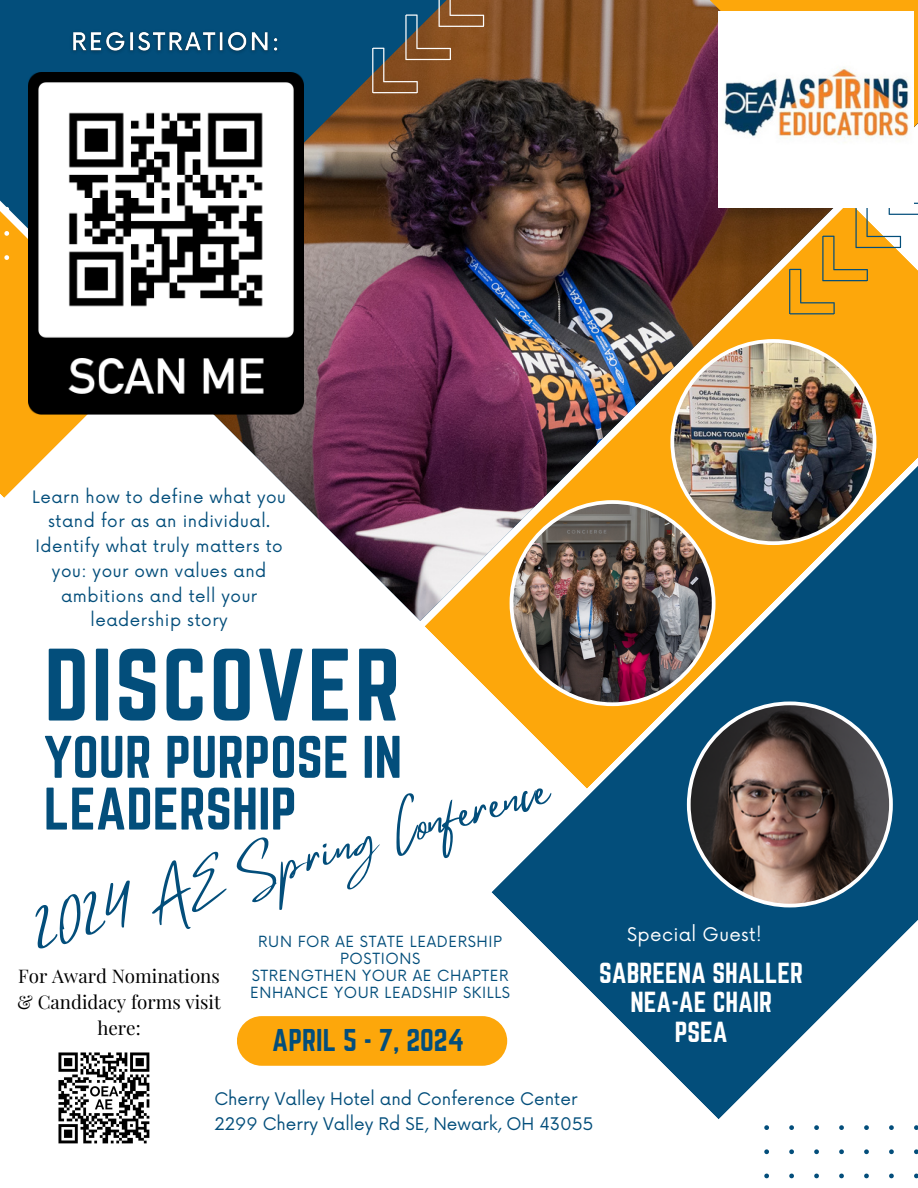
<style>
.page{position:relative;width:918px;height:1188px;background:#fff}
.page>*{position:absolute;margin:0;border:0;box-sizing:border-box;transform-origin:0 0}
.t1{font:89.85px "Norwester";letter-spacing:.025em;color:#034e7b}
.t2{font:52.5px/51.8px "Norwester";color:#034e7b}
.t3{font:48.45px "Mistrully";color:#034e7b}
.t4{font:27.6px "Norwester";color:#034e7b}
.t5{font:25.35px/29.7px "Norwester";color:#fff;text-align:center}
.t6{font:18.75px/25.8px "Playfair Display";color:#000;text-align:center}
.t7{font:18.3px "Now";letter-spacing:.02em;color:#fff}
.t8{font:16.95px/25.3px "Now";color:#034e7b}
.t9{font:16.65px/24.8px "Now";letter-spacing:.03em;color:#034e7b;text-align:center}
.t10{font:15px/16.8px "Now";letter-spacing:.04em;color:#034e7b;text-align:center}
</style>
<div class="page">
<div style="left:0;top:0;width:123px;height:207px;background:#034e7b"></div>
<img style="left:123px;top:0;width:227px;height:551px">
<svg style="left:491px;top:907px;width:427px;height:212px;fill:#07517d"></svg>
<div style="left:237px;top:1016px;width:270px;height:50px;background:#fda70b;border-radius:25px"></div>
<svg style="left:0;top:207px;width:159px;height:291px"></svg>
<svg style="left:764px;top:1125px;width:154px;height:54px"></svg>
<img style="left:350px;top:0;width:568px;height:907px">
<img style="left:718px;top:11px;width:196px;height:196px">
<img style="left:58px;top:1052px;width:92px;height:92px">
<img style="left:28px;top:72px;width:276px;height:342px">
<img style="left:66px;top:24px;width:221px;height:35px">
<h3 class="t9" style="left:32px;top:485px;width:255px">Learn how to define what you stand for as an individual.<br>Identify what truly matters to you: your own values and ambitions and tell your leadership story</h3>
<p class="t1" style="left:44px;top:631px;width:358px">DISCOVER</p>
<p class="t2" style="left:44px;top:731px;width:360px">YOUR PURPOSE IN<br>LEADERSHIP</p>
<h6 class="t3" style="left:23px;top:897px;width:536px;rotate:-16deg">2024 AE Spring Conference</h6>
<p class="t10" style="left:258px;top:934px;width:245px">RUN FOR AE STATE LEADERSHIP<br>POSTIONS</p>
<p class="t10" style="left:252px;top:968px;width:259px">STRENGTHEN YOUR AE CHAPTER</p>
<p class="t10" style="left:250px;top:985px;width:261px">ENHANCE YOUR LEADSHIP SKILLS</p>
<h6 class="t6" style="left:17px;top:962px;width:205px">For Award Nominations &amp; Candidacy forms visit here:</h6>
<h2 class="t4" style="left:272px;top:1024px;width:193px">APRIL 5 - 7, 2024</h2>
<p class="t7" style="left:627px;top:924px;width:136px">Special Guest!</p>
<h1 class="t5" style="left:599px;top:958px;width:206px">SABREENA SHALLER<br>NEA-AE CHAIR<br>PSEA</h1>
<h4 class="t8" style="left:214px;top:1087px;width:381px">Cherry Valley Hotel and Conference Center<br>2299 Cherry Valley Rd SE, Newark, OH 43055</h4>
</div>
